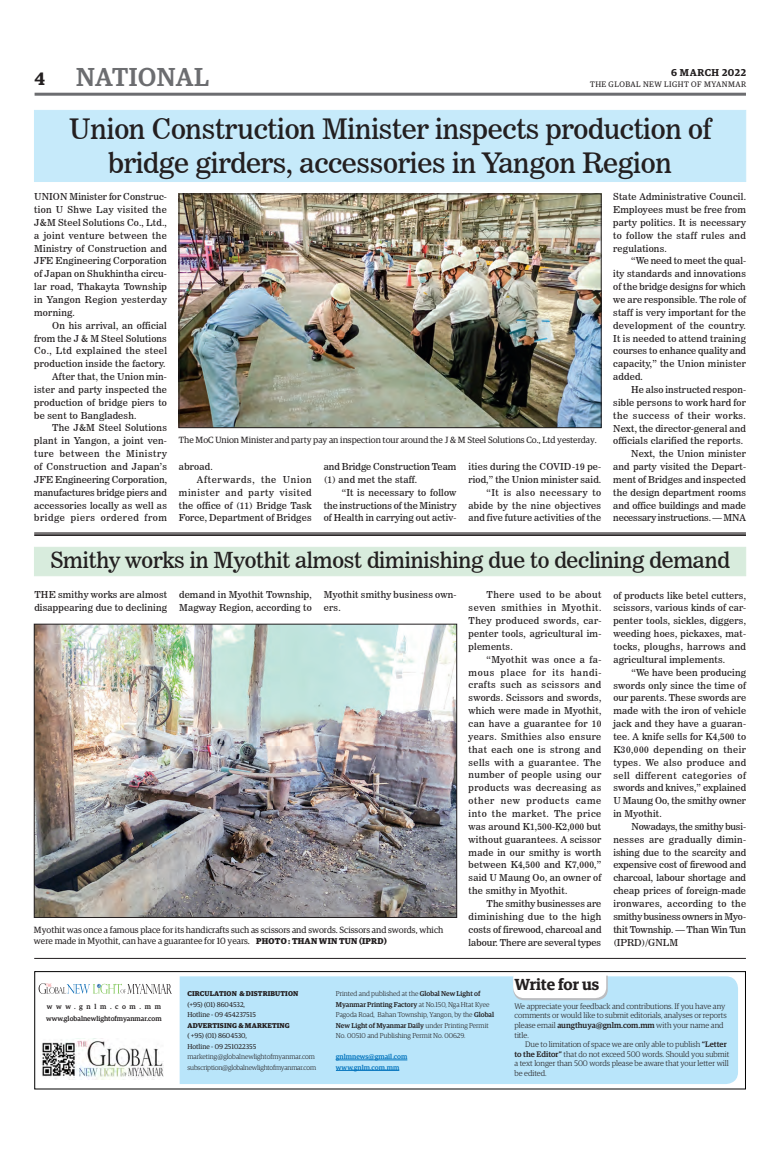
<style>
.page{position:relative;width:773px;height:1152px;background:#fff}
.page>*{position:absolute;margin:0;border:0;box-sizing:border-box;transform-origin:0 0}
._3_Clm_Head{font:28px/33.6px "News 706 BT Roman C";letter-spacing:-.01em;color:#231f20;text-align:center}
.t1{font:500 26px "Guardian Egyp";letter-spacing:.02em;color:#6c6d70}
._2_Clm_Head{font:22px "News 706 BT Roman C";letter-spacing:-.01em;color:#231f20}
.t2{font:600 18px "Guardian Egyp";color:#231f20}
.t3{font:600 16px "Guardian Egyp";letter-spacing:-.005em;color:#231f20}
.t4{font:600 10px "Guardian Egyp";letter-spacing:.06em;color:#231f20}
._2nd_Body{font:9.5px/12.9px "News 706 BT Roman C";letter-spacing:.02em;color:#231f20;text-align:justify}
.Normal_Para{font:9.5px/12.9px "News 706 BT Roman C";letter-spacing:.02em;color:#231f20}
._2nd_Body-2{font:9.5px/12.9px "News 706 BT Roman C";color:#231f20}
.t5{font:9px/10.8px "Guardian Egyp";color:#231f20}
.t6{font:300 8px/9.6px "Guardian Egyp";color:#231f20}
.t7{font:8px "Guardian Egyp";letter-spacing:.06em;color:#231f20}
.t8{font:300 7px/10.5px "Guardian Egyp";color:#231f20}
.t9{font:7px "Guardian Egyp";color:#231f20}
.t10{font:700 7px "Guardian Egyp";letter-spacing:.02em;color:#231f20}
.t11{font:300 7px "Guardian Egyp";letter-spacing:-.02em;color:#231f20}
.t12{font:500 7px/10.5px "Guardian Egyp";color:#0072bc}
.t13{font:500 7px "Guardian Egyp";color:#231f20}
.t14{font:500 7px "Guardian Egyp";letter-spacing:.52em;color:#231f20}
.s1{font-weight:700;font-size:8.5px}
.s2{font-weight:500}
</style>
<div class="page">
<hr style="left:35px;top:93px;width:711px;height:3px;background:#6c6d70">
<div style="left:34px;top:547px;width:712px;height:29px;background:#d8ecdd"></div>
<div style="left:34px;top:110px;width:712px;height:72px;background:#c6eafa"></div>
<div style="left:180px;top:976px;width:558px;height:108px;background:#b9e5fa"></div>
<svg style="left:39px;top:983px;width:133px;height:11px"></svg>
<img style="left:41px;top:1039px;width:123px;height:41px">
<hr style="left:336px;top:1060px;width:39px;height:1px;background:#0072bc">
<hr style="left:375px;top:1060px;width:32px;height:1px;background:#0072bc">
<hr style="left:336px;top:1070px;width:63px;height:1px;background:#0072bc">
<svg style="left:513px;top:975px;width:94px;height:25px"></svg>
<div style="left:34px;top:971px;width:712px;height:119px;border:1px solid #000"></div>
<hr style="left:34px;top:958px;width:712px;height:1px;background:#231f20">
<img style="left:181px;top:196px;width:418px;height:230px">
<div style="left:179px;top:194px;width:422px;height:234px;border:1px solid #231f20"></div>
<hr style="left:34px;top:533px;width:712px;height:1px;background:#231f20">
<hr style="left:34px;top:534px;width:712px;height:1px;background:#231f20">
<hr style="left:34px;top:535px;width:712px;height:1px;background:#231f20">
<img style="left:36px;top:626px;width:419px;height:290px">
<div style="left:34px;top:624px;width:423px;height:294px;border:1px solid #231f20"></div>
<h3 class="t2" style="left:35px;top:65px;width:12px">4</h3>
<h2 class="t1" style="left:76px;top:59px;width:134px">NATIONAL</h2>
<p class="t4" style="left:671px;top:65px;width:77px">6 MARCH 2022</p>
<p class="t7" style="left:590px;top:79px;width:158px">THE GLOBAL NEW LIGHT OF MYANMAR</p>
<p class="_3_Clm_Head" style="left:69px;top:112px;width:644px">Union Construction Minister inspects production of bridge girders, accessories in Yangon Region</p>
<p class="Normal_Para" style="left:34px;top:190px;width:134px;text-align:justify">UNION Minister for Construc&shy;tion U Shwe Lay visited the J&amp;M Steel Solutions Co., Ltd., a joint venture between the Ministry of Construction and JFE Engineering Corporation of Japan on Shukhintha circu&shy;lar road, Thakayta Township in Yangon Region yesterday morning.</p>
<p class="_2nd_Body" style="left:34px;top:319px;width:134px;text-indent:18px">On his arrival, an official from the J &amp; M Steel Solutions Co., Ltd explained the steel production inside the factory.</p>
<p class="_2nd_Body" style="left:34px;top:370px;width:134px;text-indent:18px">After that, the Union min&shy;ister and party inspected the production of bridge piers to be sent to Bangladesh.</p>
<p class="_2nd_Body" style="left:34px;top:422px;width:134px;text-indent:18px">The J&amp;M Steel Solutions plant in Yangon, a joint ven&shy;ture between the Ministry of Construction and Japan’s JFE Engineering Corporation, manufactures bridge piers and accessories locally as well as bridge piers ordered from</p>
<p class="_2nd_Body" style="left:613px;top:190px;width:134px">State Administrative Council.<br>Employees must be free from party politics. It is necessary to follow the staff rules and regulations.</p>
<p class="_2nd_Body" style="left:613px;top:255px;width:134px;text-indent:18px">“We need to meet the qual&shy;ity standards and innovations of the bridge designs for which we are responsible. The role of staff is very important for the development of the country.<br>It is needed to attend training courses to enhance quality and capacity,” the Union minister added.</p>
<p class="_2nd_Body" style="left:613px;top:383px;width:134px;text-indent:18px">He also instructed respon&shy;sible persons to work hard for the success of their works.<br>Next, the director-general and officials clarified the reports.</p>
<p class="_2nd_Body" style="left:613px;top:447px;width:134px;text-indent:18px">Next, the Union minister and party visited the Depart&shy;ment of Bridges and inspected the design department rooms and office buildings and made necessary instructions. — MNA</p>
<p class="_2_Clm_Head" style="left:50px;top:547px;width:681px">Smithy works in Myothit almost diminishing due to declining demand</p>
<p class="_2nd_Body" style="left:468px;top:589px;width:134px;text-indent:18px">There used to be about seven smithies in Myothit.<br>They produced swords, car&shy;penter tools, agricultural im&shy;plements.</p>
<p class="_2nd_Body" style="left:468px;top:653px;width:134px;text-indent:18px">“Myothit was once a fa&shy;mous place for its handi&shy;crafts such as scissors and swords. Scissors and swords, which were made in Myothit, can have a guarantee for 10 years. Smithies also ensure that each one is strong and sells with a guarantee. The number of people using our products was decreasing as other new products came into the market. The price was around K1,500-K2,000 but without guarantees. A scissor made in our smithy is worth between K4,500 and K7,000,” said U Maung Oo, an owner of the smithy in Myothit.</p>
<p class="_2nd_Body" style="left:468px;top:897px;width:134px;text-indent:18px">The smithy businesses are diminishing due to the high costs of firewood, charcoal and labour. There are several types</p>
<p class="t5" style="left:179px;top:434px;width:419px">The MoC Union Minister and party pay an inspection tour around the J &amp; M Steel Solutions Co., Ltd yesterday.</p>
<p class="_2nd_Body" style="left:179px;top:460px;width:35px">abroad.</p>
<p class="_2nd_Body" style="left:179px;top:473px;width:134px;text-indent:18px">Afterwards, the Union minister and party visited the office of (11) Bridge Task Force, Department of Bridges</p>
<p class="_2nd_Body-2" style="left:324px;top:460px;width:134px">and Bridge Construction Team (1) and met the staff.</p>
<p class="_2nd_Body" style="left:324px;top:486px;width:134px;text-indent:18px">“It is necessary to follow the instructions of the Ministry of Health in carrying out activ-</p>
<p class="_2nd_Body" style="left:468px;top:460px;width:134px">ities during the COVID-19 pe&shy;riod,” the Union minister said.</p>
<p class="_2nd_Body" style="left:468px;top:486px;width:134px;text-indent:18px">“It is also necessary to abide by the nine objectives and five future activities of the</p>
<p class="Normal_Para" style="left:34px;top:589px;width:134px">THE smithy works are almost disappearing due to declining</p>
<p class="Normal_Para" style="left:179px;top:589px;width:134px">demand in Myothit Township,<br>Magway Region, according to</p>
<p class="Normal_Para" style="left:324px;top:589px;width:134px">Myothit smithy business own&shy;ers.</p>
<p class="_2nd_Body" style="left:613px;top:589px;width:134px">of products like betel cutters, scissors, various kinds of car&shy;penter tools, sickles, diggers, weeding hoes, pickaxes, mat&shy;tocks, ploughs, harrows and agricultural implements.</p>
<p class="_2nd_Body" style="left:613px;top:666px;width:134px;text-indent:18px">“We have been producing swords only since the time of our parents. These swords are made with the iron of vehicle jack and they have a guaran&shy;tee. A knife sells for K4,500 to K30,000 depending on their types. We also produce and sell different categories of swords and knives,” explained U Maung Oo, the smithy owner in Myothit.</p>
<p class="_2nd_Body" style="left:613px;top:820px;width:134px;text-indent:18px">Nowadays, the smithy busi&shy;nesses are gradually dimin&shy;ishing due to the scarcity and expensive cost of firewood and charcoal, labour shortage and cheap prices of foreign-made ironwares, according to the smithy business owners in Myo&shy;thit Township. — Than Win Tun (IPRD)/GNLM</p>
<p class="t5" style="left:34px;top:924px;width:411px">Myothit was once a famous place for its handicrafts such as scissors and swords. Scissors and swords, which were made in Myothit, can have a guarantee for 10 years. <span class="s1">PHOTO : THAN WIN TUN (IPRD)</span></p>
<p class="t14" style="left:47px;top:1002px;width:116px">www.gnlm.com.mm</p>
<p class="t13" style="left:46px;top:1014px;width:117px">www.globalnewlightofmyanmar.com</p>
<p class="t10" style="left:187px;top:988px;width:112px">CIRCULATION &amp; DISTRIBUTION</p>
<p class="t9" style="left:187px;top:999px;width:59px">(+95) (01) 8604532,</p>
<p class="t9" style="left:187px;top:1010px;width:70px">Hotline - 09 454237515</p>
<p class="t10" style="left:187px;top:1020px;width:104px">ADVERTISING &amp; MARKETING</p>
<p class="t9" style="left:187px;top:1031px;width:61px">( +95) (01) 8604530,</p>
<p class="t9" style="left:187px;top:1041px;width:70px">Hotline - 09 251022355</p>
<p class="t8" style="left:187px;top:1051px;width:129px">marketing@globalnewlightofmyanmar.com</p>
<p class="t11" style="left:187px;top:1063px;width:130px">subscription@globalnewlightofmyanmar.com</p>
<p class="t8" style="left:336px;top:988px;width:160px">Printed and published at the <span class="s2">Global New Light of Myanmar Printing Factory</span> at No.150, Nga Htat Kyee Pagoda Road, Bahan Township, Yangon, by the <span class="s2">Global New Light of Myanmar Daily</span> under Printing Permit No. 00510 and Publishing Permit No. 00629.</p>
<p class="t12" style="left:336px;top:1051px;width:73px">gnlmnews@gmail.com www.gnlm.com.mm</p>
<p class="t3" style="left:514px;top:972px;width:86px">Write for us</p>
<p class="t6" style="left:514px;top:1001px;width:214px">We appreciate your feedback and contributions. If you have any comments or would like to submit editorials, analyses or reports please email <span class="s2">aungthuya@gnlm.com.mm</span> with your name and title.</p>
<p class="t6" style="left:514px;top:1039px;width:216px;text-indent:11px">Due to limitation of space we are only able to publish <span class="s2">“Letter to the Editor”</span> that do not exceed 500 words. Should you submit a text longer than 500 words please be aware that your letter will be edited.</p>
</div>
